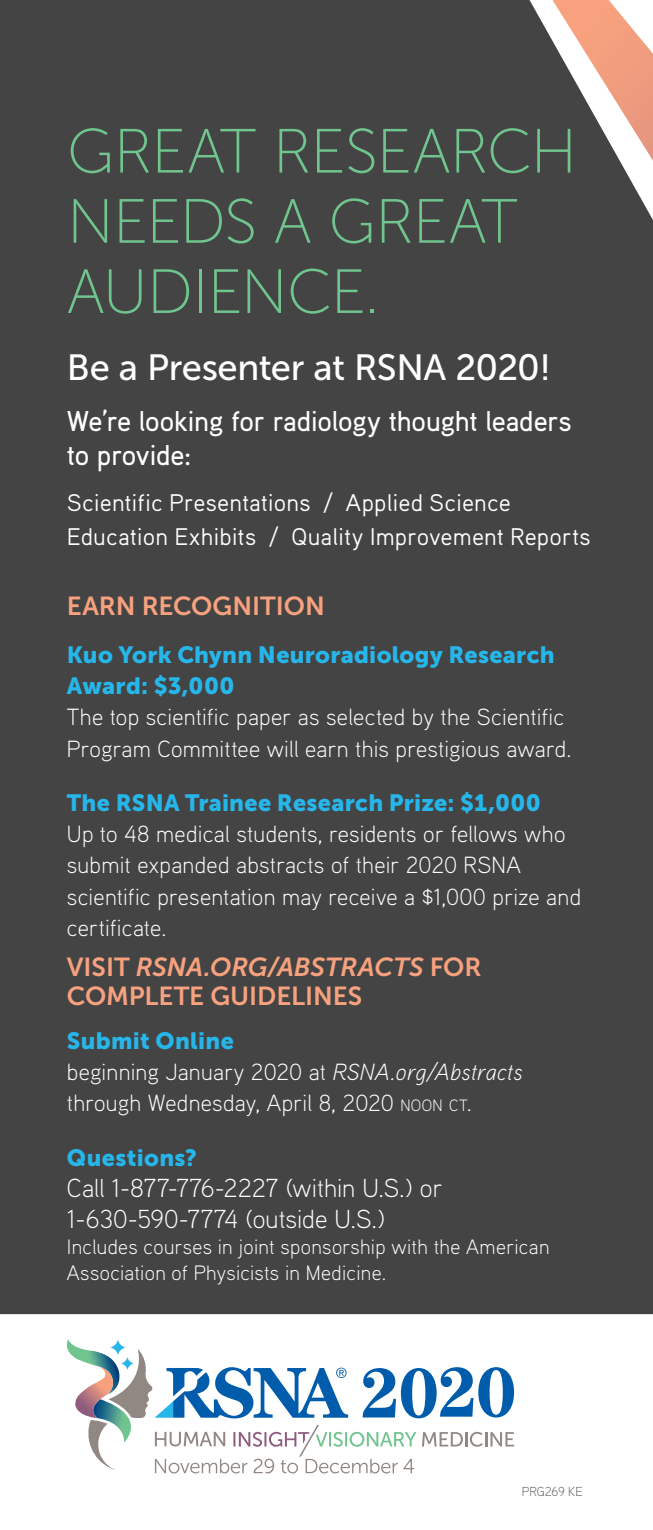
<style>
.page{position:relative;width:653px;height:1530px;background:#fff}
.page>*{position:absolute;margin:0;border:0;box-sizing:border-box;transform-origin:0 0}
.t1{font:62.5px/70.2px "Museo Sans 100";letter-spacing:-.02em;color:#70c48e}
.t2{font:36.5px "Museo Sans 500";letter-spacing:-.015em;color:#fff}
.t3{font:500 28.5px/33.8px "Aaux Pro OT";letter-spacing:-.01em;color:#fff}
.t4{font:26px/28.5px "Museo Sans 700";letter-spacing:-.005em;color:#f7a17e}
.t5{font:300 26px/31.2px "Aaux Pro OT";color:#fff}
.t6{font:24px/34.5px "Aaux Pro OT";color:#fff}
.t7{font:300 23.5px/31.2px "Aaux Pro OT";letter-spacing:.01em;color:#fff}
.t8{font:23.5px/31.2px "Museo Sans 900";letter-spacing:.01em;color:#26b6ea}
.t9{font:300 20.75px/26px "Aaux Pro OT";letter-spacing:.015em;color:#fff}
.t10{font:300 13px "Aaux Pro OT";letter-spacing:-.015em;color:#636366}
.s1{font-style:italic}
.s2{font-size:16.5px}
</style>
<div class="page">
<div style="left:0;top:0;width:652px;height:1314px;background:#444"></div>
<svg style="left:66px;top:1339px;width:448px;height:134px"></svg>
<svg style="left:552px;top:0;width:101px;height:161px"></svg>
<h1 class="t1" style="left:67px;top:117px;width:511px">GREAT RESEARCH<br>NEEDS A GREAT<br>AUDIENCE.</h1>
<h2 class="t2" style="left:67px;top:348px;width:485px">Be a Presenter at RSNA 2020!</h2>
<p class="t3" style="left:67px;top:403px;width:506px">We’re looking for radiology thought leaders to provide:</p>
<p class="t6" style="left:67px;top:484px;width:525px">Scientific Presentations / Applied Science<br>Education Exhibits / Quality Improvement Reports</p>
<p class="t4" style="left:67px;top:592px;width:259px">EARN RECOGNITION</p>
<p class="t8" style="left:67px;top:639px;width:489px">Kuo York Chynn Neuroradiology Research<br>Award: $3,000</p>
<p class="t7" style="left:67px;top:701px;width:506px">The top scientific paper as selected by the Scientific<br>Program Committee will earn this prestigious award.</p>
<p class="t8" style="left:67px;top:787px;width:475px">The RSNA Trainee Research Prize: $1,000</p>
<p class="t7" style="left:67px;top:818px;width:515px">Up to 48 medical students, residents or fellows who submit expanded abstracts of their 2020 RSNA scientific presentation may receive a $1,000 prize and certificate.</p>
<p class="t4" style="left:67px;top:953px;width:416px">VISIT <span class="s1">RSNA.ORG/ABSTRACTS</span> FOR<br>COMPLETE GUIDELINES</p>
<p class="t8" style="left:67px;top:1025px;width:168px">Submit Online</p>
<p class="t7" style="left:67px;top:1056px;width:457px">beginning January 2020 at <span class="s1">RSNA.org/Abstracts </span>through Wednesday, April 8, 2020 <span class="s2">NOON CT</span>.</p>
<p class="t8" style="left:67px;top:1142px;width:131px">Questions?</p>
<p class="t5" style="left:67px;top:1172px;width:377px">Call 1-877-776-2227 (within U.S.) or<br>1-630-590-7774 (outside U.S.)</p>
<p class="t9" style="left:67px;top:1233px;width:484px">Includes courses in joint sponsorship with the American<br>Association of Physicists in Medicine.</p>
<p class="t10" style="left:521px;top:1484px;width:62px">PRG269 KE</p>
</div>
